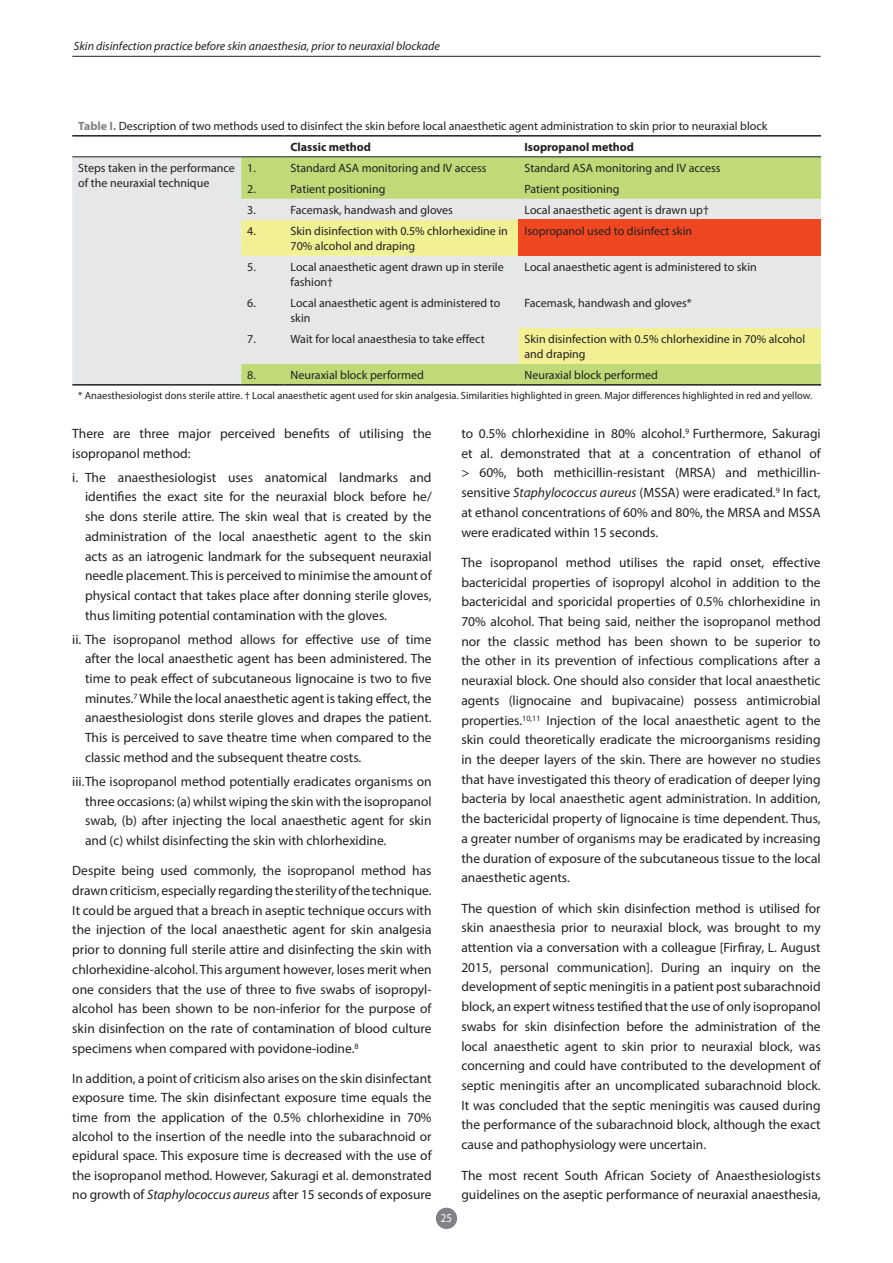
<style>
.page{position:relative;width:893px;height:1263px;background:#fff}
.page>*{position:absolute;margin:0;border:0;box-sizing:border-box;transform-origin:0 0}
.t1{font:13.5px/19.6px "Myriad Pro";color:#231f20;text-align:justify}
.t2{font:12px/15px "Myriad Pro";color:#231f20}
.t3{font:italic 12px "Myriad Pro";color:#231f20}
.t4{font:700 12px "Myriad Pro";color:#231f20}
.t5{font:12px "Myriad Pro";color:#fff;scale:.9 1}
.t6{font:10.5px "Myriad Pro";color:#231f20}
.s1{font-weight:700;color:#808285}
.s2{font-weight:700}
.s3{font-style:italic}
</style>
<div class="page">
<div style="left:436px;top:1208px;width:21px;height:21px;background:#808285;border-radius:50%"></div>
<hr style="left:72px;top:56px;width:749px;height:1px;background:#231f20">
<div style="left:72px;top:157px;width:169px;height:227px;background:#e6e7e9"></div>
<svg style="left:241px;top:157px;width:580px;height:227px;background:#c9db93"></svg>
<svg style="left:241px;top:220px;width:580px;height:144px;background:#e9e9d0"></svg>
<div style="left:518px;top:220px;width:303px;height:36px;background:#ef4722"></div>
<hr style="left:72px;top:135px;width:169px;height:2px;background:#231f20">
<hr style="left:241px;top:135px;width:44px;height:2px;background:#231f20">
<hr style="left:285px;top:135px;width:233px;height:2px;background:#231f20">
<hr style="left:518px;top:135px;width:303px;height:2px;background:#231f20">
<hr style="left:72px;top:156px;width:169px;height:1px;background:#231f20">
<hr style="left:241px;top:156px;width:44px;height:1px;background:#231f20">
<hr style="left:285px;top:156px;width:233px;height:1px;background:#231f20">
<hr style="left:518px;top:156px;width:303px;height:1px;background:#231f20">
<hr style="left:72px;top:384px;width:169px;height:2px;background:#231f20">
<hr style="left:285px;top:384px;width:233px;height:2px;background:#231f20">
<hr style="left:518px;top:384px;width:303px;height:2px;background:#231f20">
<hr style="left:241px;top:384px;width:44px;height:2px;background:#231f20">
<p class="t3" style="left:74px;top:38px;width:368px">Skin disinfection practice before skin anaesthesia, prior to neuraxial blockade</p>
<p class="t2" style="left:291px;top:115px;width:478px;line-height:21px;text-indent:-212px"><span class="s1">Table I.</span> Description of two methods used to disinfect the skin before local anaesthetic agent administration to skin prior to neuraxial block<br><span class="s2">Classic method</span></p>
<p class="t4" style="left:524px;top:139px;width:111px">Isopropanol method</p>
<p class="t2" style="left:78px;top:160px;width:158px">Steps taken in the performance of the neuraxial technique</p>
<p class="t2" style="left:247px;top:160px;width:10px">1.</p>
<p class="t2" style="left:291px;top:160px;width:198px">Standard ASA monitoring and IV access</p>
<p class="t2" style="left:524px;top:160px;width:198px">Standard ASA monitoring and IV access</p>
<p class="t2" style="left:247px;top:181px;width:10px">2.</p>
<p class="t2" style="left:291px;top:181px;width:96px">Patient positioning</p>
<p class="t2" style="left:524px;top:181px;width:96px">Patient positioning</p>
<p class="t2" style="left:247px;top:202px;width:10px">3.</p>
<p class="t2" style="left:291px;top:202px;width:164px">Facemask, handwash and gloves</p>
<p class="t2" style="left:524px;top:202px;width:186px">Local anaesthetic agent is drawn up†</p>
<p class="t2" style="left:247px;top:223px;width:10px">4.</p>
<p class="t2" style="left:291px;top:223px;width:219px">Skin disinfection with 0.5% chlorhexidine in<br>70% alcohol and draping</p>
<p class="t2" style="left:524px;top:223px;width:169px">Isopropanol used to disinfect skin</p>
<p class="t2" style="left:247px;top:259px;width:10px">5.</p>
<p class="t2" style="left:291px;top:259px;width:215px">Local anaesthetic agent drawn up in sterile fashion†</p>
<p class="t2" style="left:524px;top:259px;width:234px">Local anaesthetic agent is administered to skin</p>
<p class="t2" style="left:247px;top:295px;width:10px">6.</p>
<p class="t2" style="left:291px;top:295px;width:211px">Local anaesthetic agent is administered to skin</p>
<p class="t2" style="left:524px;top:295px;width:169px">Facemask, handwash and gloves*</p>
<p class="t2" style="left:247px;top:331px;width:10px">7.</p>
<p class="t2" style="left:291px;top:331px;width:196px">Wait for local anaesthesia to take effect</p>
<p class="t2" style="left:524px;top:331px;width:282px">Skin disinfection with 0.5% chlorhexidine in 70% alcohol and draping</p>
<p class="t2" style="left:247px;top:367px;width:10px">8.</p>
<p class="t2" style="left:291px;top:367px;width:135px">Neuraxial block performed</p>
<p class="t2" style="left:524px;top:367px;width:135px">Neuraxial block performed</p>
<p class="t6" style="left:78px;top:389px;width:736px">* Anaesthesiologist dons sterile attire. † Local anaesthetic agent used for skin analgesia. Similarities highlighted in green. Major differences highlighted in red and yellow.</p>
<p class="t1" style="left:72px;top:423px;width:361px">There are three major perceived benefits of utilising the isopropanol method:</p>
<p class="t1" style="left:85px;top:467px;width:348px;text-indent:-13px">i. The anaesthesiologist uses anatomical landmarks and identifies the exact site for the neuraxial block before he/ she dons sterile attire. The skin weal that is created by the administration of the local anaesthetic agent to the skin acts as an iatrogenic landmark for the subsequent neuraxial needle placement. This is perceived to minimise the amount of physical contact that takes place after donning sterile gloves, thus limiting potential contamination with the gloves.</p>
<p class="t1" style="left:85px;top:629px;width:348px;text-indent:-13px">ii. The isopropanol method allows for effective use of time after the local anaesthetic agent has been administered. The time to peak effect of subcutaneous lignocaine is two to five minutes.<sup>7</sup> While the local anaesthetic agent is taking effect, the anaesthesiologist dons sterile gloves and drapes the patient.<br>This is perceived to save theatre time when compared to the classic method and the subsequent theatre costs.</p>
<p class="t1" style="left:85px;top:771px;width:348px;text-indent:-13px">iii.The isopropanol method potentially eradicates organisms on three occasions: (a) whilst wiping the skin with the isopropanol swab, (b) after injecting the local anaesthetic agent for skin and (c) whilst disinfecting the skin with chlorhexidine.</p>
<p class="t1" style="left:72px;top:861px;width:361px">Despite being used commonly, the isopropanol method has drawn criticism, especially regarding the sterility of the technique.<br>It could be argued that a breach in aseptic technique occurs with the injection of the local anaesthetic agent for skin analgesia prior to donning full sterile attire and disinfecting the skin with chlorhexidine-alcohol. This argument however, loses merit when one considers that the use of three to five swabs of isopropyl&shy;alcohol has been shown to be non-inferior for the purpose of skin disinfection on the rate of contamination of blood culture specimens when compared with povidone-iodine.<sup>8</sup></p>
<p class="t1" style="left:72px;top:1068px;width:361px">In addition, a point of criticism also arises on the skin disinfectant exposure time. The skin disinfectant exposure time equals the time from the application of the 0.5% chlorhexidine in 70% alcohol to the insertion of the needle into the subarachnoid or epidural space. This exposure time is decreased with the use of the isopropanol method. However, Sakuragi et al. demonstrated no growth of <span class="s3">Staphylococcus aureus</span> after 15 seconds of exposure</p>
<p class="t5" style="left:441px;top:1211px;width:14px">25</p>
<p class="t1" style="left:461px;top:423px;width:361px">to 0.5% chlorhexidine in 80% alcohol.<sup>9</sup> Furthermore, Sakuragi et al. demonstrated that at a concentration of ethanol of &gt; 60%, both methicillin-resistant (MRSA) and methicillin&shy;sensitive <span class="s3">Staphylococcus aureus</span> (MSSA) were eradicated.<sup>9</sup> In fact, at ethanol concentrations of 60% and 80%, the MRSA and MSSA were eradicated within 15 seconds.</p>
<p class="t1" style="left:461px;top:552px;width:361px">The isopropanol method utilises the rapid onset, effective bactericidal properties of isopropyl alcohol in addition to the bactericidal and sporicidal properties of 0.5% chlorhexidine in 70% alcohol. That being said, neither the isopropanol method nor the classic method has been shown to be superior to the other in its prevention of infectious complications after a neuraxial block. One should also consider that local anaesthetic agents (lignocaine and bupivacaine) possess antimicrobial properties.<sup>10,11</sup> Injection of the local anaesthetic agent to the skin could theoretically eradicate the microorganisms residing in the deeper layers of the skin. There are however no studies that have investigated this theory of eradication of deeper lying bacteria by local anaesthetic agent administration. In addition, the bactericidal property of lignocaine is time dependent. Thus, a greater number of organisms may be eradicated by increasing the duration of exposure of the subcutaneous tissue to the local anaesthetic agents.</p>
<p class="t1" style="left:461px;top:898px;width:361px">The question of which skin disinfection method is utilised for skin anaesthesia prior to neuraxial block, was brought to my attention via a conversation with a colleague [Firfiray, L. August 2015, personal communication]. During an inquiry on the development of septic meningitis in a patient post subarachnoid block, an expert witness testified that the use of only isopropanol swabs for skin disinfection before the administration of the local anaesthetic agent to skin prior to neuraxial block, was concerning and could have contributed to the development of septic meningitis after an uncomplicated subarachnoid block.<br>It was concluded that the septic meningitis was caused during the performance of the subarachnoid block, although the exact cause and pathophysiology were uncertain.</p>
<p class="t1" style="left:461px;top:1165px;width:361px">The most recent South African Society of Anaesthesiologists guidelines on the aseptic performance of neuraxial anaesthesia,</p>
</div>
